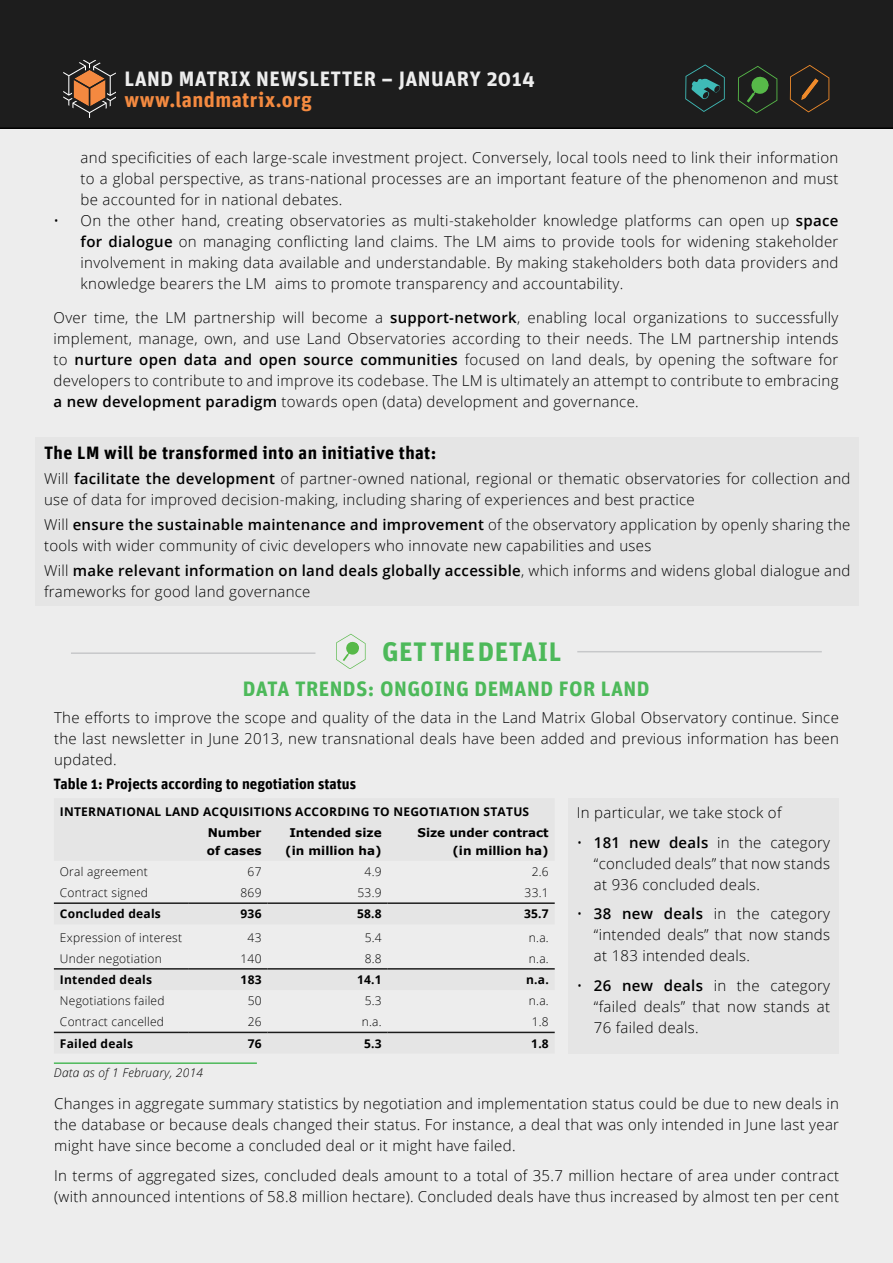
<style>
.page{position:relative;width:893px;height:1263px;background:#fff}
.page>*{position:absolute;margin:0;border:0;box-sizing:border-box;transform-origin:0 0}
.t1{font:700 27px "Unit";letter-spacing:.02em;color:#4db95a}
.t2{font:700 21px "Unit";letter-spacing:.02em;color:#ededed}
.t3{font:700 21px "Unit";letter-spacing:.02em;color:#4db95a}
.t4{font:700 21px "Unit";letter-spacing:.02em;color:#f48a40}
.t5{font:700 18px "Unit";letter-spacing:.02em;color:#000}
.t6{font:300 15px/21px "Open Sans";letter-spacing:.02em;color:#000;text-align:justify}
.t7{font:700 15px "Unit";color:#000}
.t8{font:300 12px "Open Sans";letter-spacing:.02em;color:#000}
.t9{font:700 12px "Open Sans";letter-spacing:.02em;color:#000}
.t10{font:700 12px/18px "Verdana";color:#000}
.t11{font:italic 300 12px "Open Sans";letter-spacing:.02em;color:#000}
.s1{font-weight:600}
</style>
<div class="page">
<div style="left:0;top:3px;width:893px;height:1260px;background:#ededed"></div>
<div style="left:0;top:0;width:893px;height:129px;background:#1d1d1d"></div>
<svg style="left:685px;top:64px;width:40px;height:48px"></svg>
<svg style="left:738px;top:66px;width:39px;height:47px"></svg>
<svg style="left:790px;top:65px;width:39px;height:47px"></svg>
<svg style="left:64px;top:60px;width:52px;height:58px"></svg>
<div style="left:36px;top:437px;width:823px;height:169px;background:#e5e5e5"></div>
<svg style="left:54px;top:969px;width:501px;height:65px"></svg>
<hr style="left:54px;top:902px;width:135px;height:2px;background:#1d1d1d">
<hr style="left:189px;top:902px;width:79px;height:2px;background:#1d1d1d">
<hr style="left:268px;top:902px;width:120px;height:2px;background:#1d1d1d">
<hr style="left:388px;top:902px;width:167px;height:2px;background:#1d1d1d">
<hr style="left:54px;top:968px;width:135px;height:1px;background:#1d1d1d">
<hr style="left:189px;top:968px;width:79px;height:1px;background:#1d1d1d">
<hr style="left:268px;top:968px;width:120px;height:1px;background:#1d1d1d">
<hr style="left:388px;top:968px;width:167px;height:1px;background:#1d1d1d">
<hr style="left:54px;top:1032px;width:135px;height:1px;background:#1c1c1c">
<hr style="left:189px;top:1032px;width:79px;height:1px;background:#1c1c1c">
<hr style="left:268px;top:1032px;width:120px;height:1px;background:#1c1c1c">
<hr style="left:388px;top:1032px;width:167px;height:1px;background:#1c1c1c">
<div style="left:568px;top:798px;width:271px;height:255px;background:#e5e5e5"></div>
<hr style="left:54px;top:1062px;width:203px;height:2px;background:#4db95a">
<svg style="left:336px;top:634px;width:30px;height:35px"></svg>
<hr style="left:71px;top:652px;width:244px;height:2px;background:#c7c8ca">
<hr style="left:577px;top:651px;width:245px;height:1px;background:#c7c8ca">
<h2 class="t2" style="left:124px;top:66px;width:412px">LAND MATRIX Newsletter – Jan uary 2014</h2>
<h2 class="t4" style="left:124px;top:87px;width:189px">www.landmatrix.org</h2>
<p class="t6" style="left:81px;top:147px;width:759px">and specificities of each large-scale investment project. Conversely, local tools need to link their information to a global perspective, as trans-national processes are an important feature of the phenomenon and must be accounted for in national debates.</p>
<p class="t6" style="left:81px;top:210px;width:759px;text-indent:-27px">• On the other hand, creating observatories as multi-stakeholder knowledge platforms can open up <span class="s1">space for dialogue</span> on managing conflicting land claims. The LM aims to provide tools for widening stakeholder involvement in making data available and understandable. By making stakeholders both data providers and knowledge bearers the LM aims to promote transparency and accountability.</p>
<p class="t6" style="left:54px;top:306px;width:786px">Over time, the LM partnership will become a <span class="s1">support-network</span>, enabling local organizations to successfully implement, manage, own, and use Land Observatories according to their needs. The LM partnership intends to <span class="s1">nurture open data and open source communities</span> focused on land deals, by opening the software for developers to contribute to and improve its codebase. The LM is ultimately an attempt to contribute to embracing <span class="s1">a new development paradigm</span> towards open (data) development and governance.</p>
<p class="t5" style="left:44px;top:441px;width:394px">The LM will be transformed into an initiative that:</p>
<p class="t6" style="left:44px;top:468px;width:808px">Will <span class="s1">facilitate the development</span> of partner-owned national, regional or thematic observatories for collection and use of data for improved decision-making, including sharing of experiences and best practice</p>
<p class="t6" style="left:44px;top:514px;width:808px">Will <span class="s1">ensure the sustainable maintenance and improvement</span> of the observatory application by openly sharing the tools with wider community of civic developers who innovate new capabilities and uses</p>
<p class="t6" style="left:44px;top:560px;width:808px">Will <span class="s1">make relevant information on land deals globally accessible</span>, which informs and widens global dialogue and frameworks for good land governance</p>
<h1 class="t1" style="left:382px;top:635px;width:181px">Get the Detail</h1>
<h2 class="t3" style="left:243px;top:675px;width:408px">Data trends: Ongoing demand for land</h2>
<p class="t6" style="left:54px;top:707px;width:786px">The efforts to improve the scope and quality of the data in the Land Matrix Global Observatory continue. Since the last newsletter in June 2013, new transnational deals have been added and previous information has been updated.</p>
<p class="t9" style="left:60px;top:803px;width:471px">INTERNATI ONAL LAND ACQUISITI ONS ACCORDI NG TO NEGOTIATI ON STATUS</p>
<p class="t10" style="left:207px;top:823px;width:56px">Number of cases</p>
<p class="t10" style="left:285px;top:823px;width:98px;text-align:center">Intended size (in million ha)</p>
<p class="t10" style="left:417px;top:823px;width:133px;text-align:right">Size under contract (in million ha)</p>
<p class="t8" style="left:60px;top:863px;width:89px">Oral agreement</p>
<p class="t8" style="left:248px;top:863px;width:15px">67</p>
<p class="t8" style="left:365px;top:863px;width:19px">4.9</p>
<p class="t8" style="left:532px;top:863px;width:19px">2.6</p>
<p class="t8" style="left:60px;top:885px;width:90px">Contract signed</p>
<p class="t8" style="left:241px;top:885px;width:23px">869</p>
<p class="t8" style="left:358px;top:885px;width:26px">53.9</p>
<p class="t8" style="left:525px;top:885px;width:26px">33.1</p>
<p class="t9" style="left:60px;top:905px;width:102px">CONCLUDED DEALS</p>
<p class="t9" style="left:241px;top:905px;width:23px">936</p>
<p class="t9" style="left:357px;top:905px;width:26px">58.8</p>
<p class="t9" style="left:524px;top:905px;width:26px">35.7</p>
<p class="t8" style="left:60px;top:929px;width:124px">Expression of interest</p>
<p class="t8" style="left:248px;top:929px;width:15px">43</p>
<p class="t8" style="left:365px;top:929px;width:19px">5.4</p>
<p class="t8" style="left:529px;top:929px;width:21px">n.a.</p>
<p class="t8" style="left:60px;top:950px;width:103px">Under negotiation</p>
<p class="t8" style="left:241px;top:950px;width:23px">140</p>
<p class="t8" style="left:365px;top:950px;width:19px">8.8</p>
<p class="t8" style="left:529px;top:950px;width:21px">n.a.</p>
<p class="t9" style="left:60px;top:971px;width:94px">INTENDED DEALS</p>
<p class="t9" style="left:241px;top:971px;width:23px">183</p>
<p class="t9" style="left:357px;top:971px;width:26px">14.1</p>
<p class="t9" style="left:526px;top:971px;width:24px">N.A.</p>
<p class="t8" style="left:60px;top:993px;width:106px">Negotiations failed</p>
<p class="t8" style="left:248px;top:993px;width:15px">50</p>
<p class="t8" style="left:365px;top:993px;width:19px">5.3</p>
<p class="t8" style="left:529px;top:993px;width:21px">n.a.</p>
<p class="t8" style="left:60px;top:1014px;width:106px">Contract cancelled</p>
<p class="t8" style="left:248px;top:1014px;width:15px">26</p>
<p class="t8" style="left:362px;top:1014px;width:21px">n.a.</p>
<p class="t8" style="left:532px;top:1014px;width:19px">1.8</p>
<p class="t9" style="left:60px;top:1035px;width:75px">FAILED DEALS</p>
<p class="t9" style="left:248px;top:1035px;width:15px">76</p>
<p class="t9" style="left:364px;top:1035px;width:19px">5.3</p>
<p class="t9" style="left:531px;top:1035px;width:19px">1.8</p>
<p class="t7" style="left:54px;top:775px;width:304px">Table 1: Projects according to negotiation status</p>
<p class="t6" style="left:577px;top:802px;width:206px">In particular, we take stock of</p>
<p class="t6" style="left:594px;top:831px;width:238px;text-indent:-17px">• <span class="s1">181 new deals</span> in the category “concluded deals” that now stands at 936 concluded deals.</p>
<p class="t6" style="left:594px;top:903px;width:238px;text-indent:-17px">• <span class="s1">38 new deals</span> in the category “intended deals” that now stands at 183 intended deals.</p>
<p class="t6" style="left:594px;top:974px;width:238px;text-indent:-17px">• <span class="s1">26 new deals</span> in the category “failed deals” that now stands at 76 failed deals.</p>
<p class="t11" style="left:54px;top:1064px;width:151px">Data as of 1 February, 2014</p>
<p class="t6" style="left:54px;top:1093px;width:786px">Changes in aggregate summary statistics by negotiation and implementation status could be due to new deals in the database or because deals changed their status. For instance, a deal that was only intended in June last year might have since become a concluded deal or it might have failed.</p>
<p class="t6" style="left:54px;top:1164px;width:786px">In terms of aggregated sizes, concluded deals amount to a total of 35.7 million hectare of area under contract (with announced intentions of 58.8 million hectare). Concluded deals have thus increased by almost ten per cent</p>
</div>
